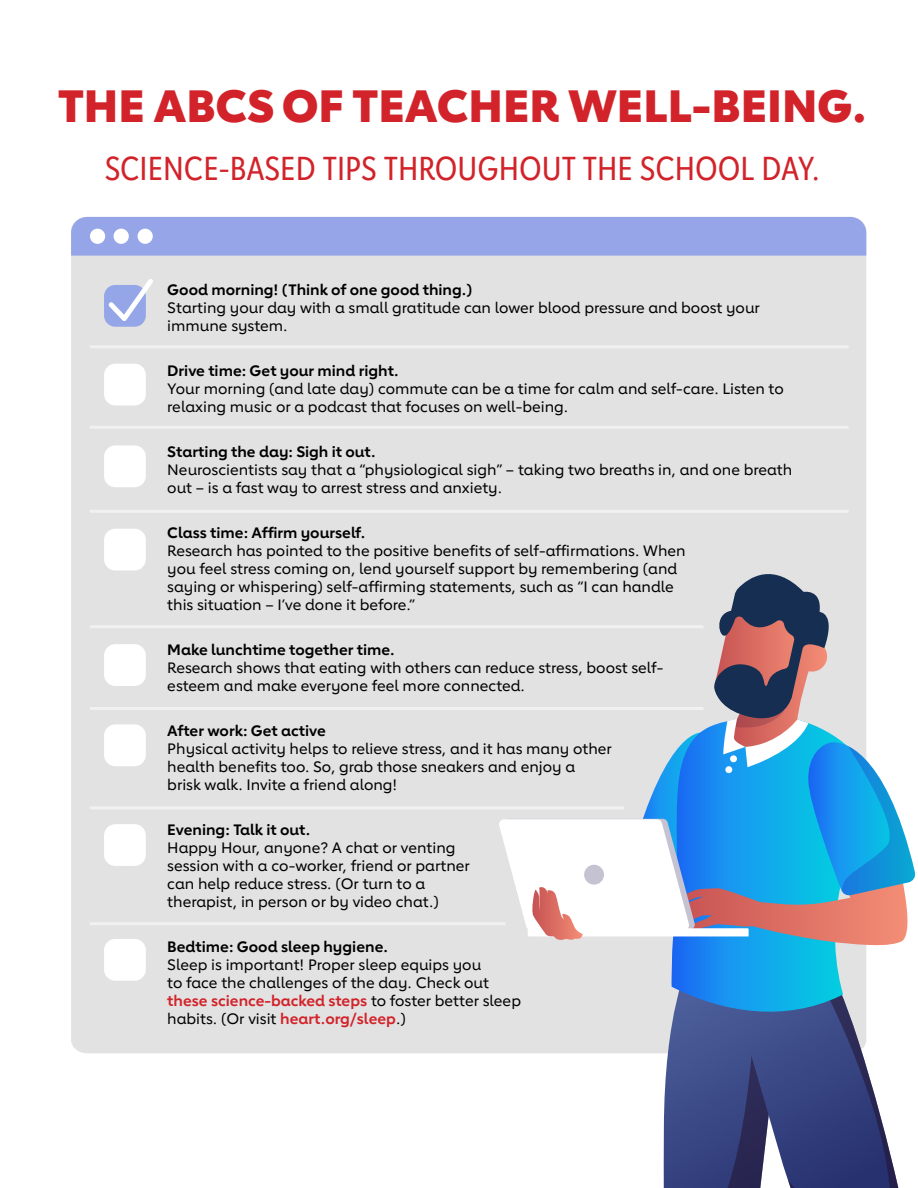
<style>
.page{position:relative;width:918px;height:1188px;background:#fff}
.page>*{position:absolute;margin:0;border:0;box-sizing:border-box;transform-origin:0 0}
.t1{font:800 45px "Lub Dub";color:#d2232a}
.t2{font:33px "Lub Dub Condensed";color:#d2232a}
.t3{font:500 15px/18px "Lub Dub";color:#000}
.t4{font:700 15px "Lub Dub";color:#000}
.s1{font-weight:700;color:#d2232a}
</style>
<div class="page">
<div style="left:71px;top:256px;width:795px;height:797px;background:#e2e2e2"></div>
<div style="left:71px;top:217px;width:795px;height:39px;background:#95a5e8"></div>
<div style="left:90px;top:229px;width:15px;height:15px;background:#fff;border-radius:50%"></div>
<div style="left:114px;top:229px;width:15px;height:15px;background:#fff;border-radius:50%"></div>
<div style="left:138px;top:229px;width:15px;height:15px;background:#fff;border-radius:50%"></div>
<svg style="left:664px;top:1022px;width:234px;height:166px;background:#4d588c"></svg>
<svg style="left:663px;top:945px;width:212px;height:77px;background:#47a1d9"></svg>
<svg style="left:498px;top:561px;width:418px;height:384px"></svg>
<div style="left:104px;top:285px;width:42px;height:42px;background:#94a6e8;border-radius:11px"></div>
<div style="left:104px;top:364px;width:42px;height:41px;background:#fff;border-radius:11px"></div>
<div style="left:104px;top:445px;width:42px;height:42px;background:#fff;border-radius:11px"></div>
<div style="left:104px;top:529px;width:42px;height:41px;background:#fff;border-radius:11px"></div>
<div style="left:104px;top:644px;width:42px;height:42px;background:#fff;border-radius:11px"></div>
<div style="left:104px;top:724px;width:42px;height:42px;background:#fff;border-radius:11px"></div>
<div style="left:104px;top:824px;width:42px;height:42px;background:#fff;border-radius:11px"></div>
<div style="left:104px;top:939px;width:42px;height:42px;background:#fff;border-radius:11px"></div>
<svg style="left:108px;top:279px;width:45px;height:42px"></svg>
<hr style="left:90px;top:345px;width:759px;height:3px;background:#f1f1f2">
<hr style="left:90px;top:426px;width:759px;height:3px;background:#f1f1f2">
<hr style="left:90px;top:510px;width:759px;height:3px;background:#f1f1f2">
<hr style="left:90px;top:625px;width:614px;height:3px;background:#f1f1f2">
<hr style="left:90px;top:707px;width:614px;height:3px;background:#f1f1f2">
<hr style="left:90px;top:806px;width:534px;height:3px;background:#f1f1f2">
<hr style="left:90px;top:922px;width:416px;height:3px;background:#f1f1f2">
<h1 class="t1" style="left:58px;top:79px;width:810px">THE ABCS OF TEACHER WELL-BEING.</h1>
<h2 class="t2" style="left:105px;top:149px;width:717px">SCIENCE-BASED TIPS THROUGHOUT THE SCHOOL DAY.</h2>
<p class="t4" style="left:167px;top:280px;width:306px">Good morning! (Think of one good thing.)</p>
<p class="t3" style="left:167px;top:298px;width:594px">Starting your day with a small gratitude can lower blood pressure and boost your immune system.</p>
<p class="t4" style="left:167px;top:361px;width:233px">Drive time: Get your mind right.</p>
<p class="t3" style="left:167px;top:379px;width:618px">Your morning (and late day) commute can be a time for calm and self-care. Listen to relaxing music or a podcast that focuses on well-being.</p>
<p class="t4" style="left:167px;top:442px;width:210px">Starting the day: Sigh it out.</p>
<p class="t3" style="left:167px;top:460px;width:627px">Neuroscientists say that a “physiological sigh” – taking two breaths in, and one breath out – is a fast way to arrest stress and anxiety.</p>
<p class="t4" style="left:167px;top:523px;width:200px">Class time: Affirm yourself.</p>
<p class="t3" style="left:167px;top:541px;width:520px">Research has pointed to the positive benefits of self-affirmations. When you feel stress coming on, lend yourself support by remembering (and saying or whispering) self-affirming statements, such as “I can handle this situation – I’ve done it before.”</p>
<p class="t4" style="left:167px;top:640px;width:229px">Make lunchtime together time.</p>
<p class="t3" style="left:167px;top:658px;width:498px">Research shows that eating with others can reduce stress, boost self&shy;esteem and make everyone feel more connected.</p>
<p class="t4" style="left:167px;top:721px;width:160px">After work: Get active</p>
<p class="t3" style="left:167px;top:739px;width:446px">Physical activity helps to relieve stress, and it has many other health benefits too. So, grab those sneakers and enjoy a brisk walk. Invite a friend along!</p>
<p class="t4" style="left:167px;top:820px;width:144px">Evening: Talk it out.</p>
<p class="t3" style="left:167px;top:838px;width:304px">Happy Hour, anyone? A chat or venting session with a co-worker, friend or partner can help reduce stress. (Or turn to a therapist, in person or by video chat.)</p>
<p class="t4" style="left:167px;top:937px;width:222px">Bedtime: Good sleep hygiene.</p>
<p class="t3" style="left:167px;top:955px;width:355px">Sleep is important! Proper sleep equips you<br>to face the challenges of the day. Check out <span class="s1">these science-backed steps</span> to foster better sleep habits. (Or visit <span class="s1">heart.org/sleep</span>.)</p>
</div>
